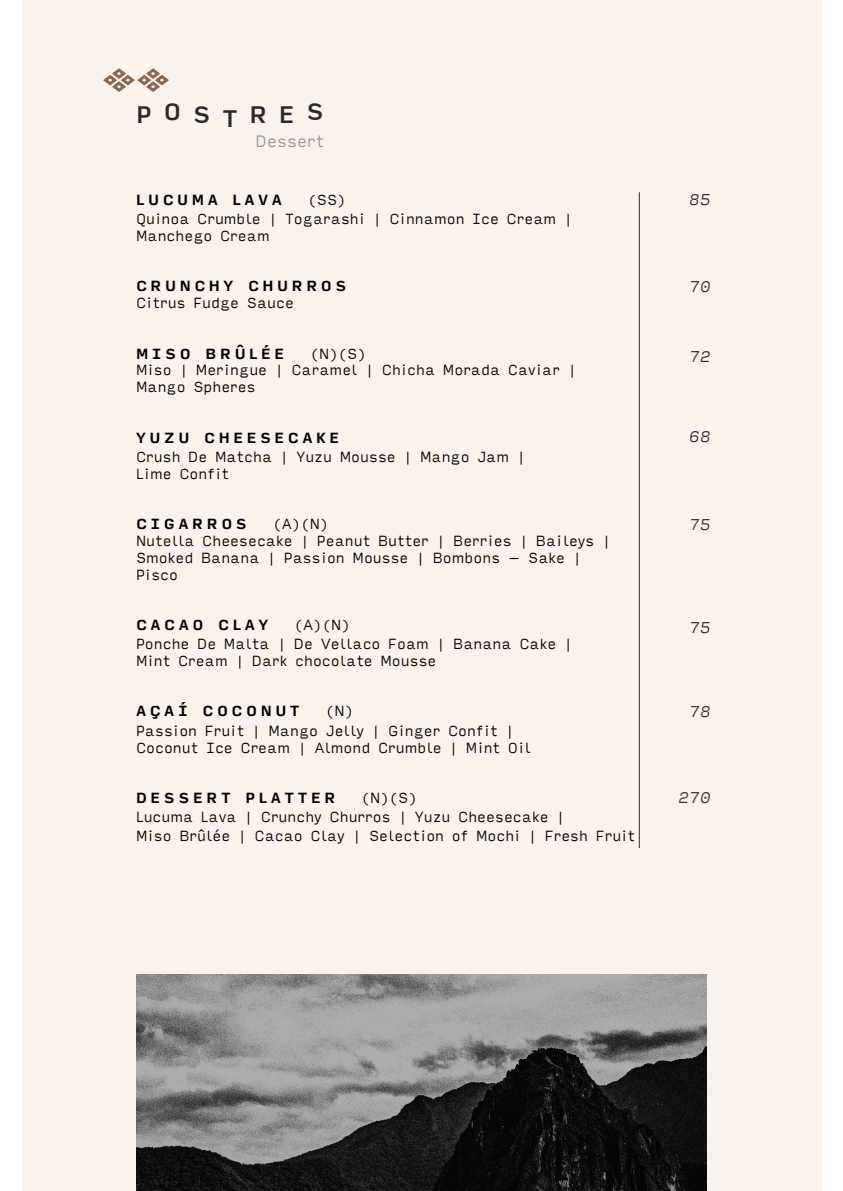
<style>
.page{position:relative;width:843px;height:1191px;background:#fff}
.page>*{position:absolute;margin:0;border:0;box-sizing:border-box;transform-origin:0 0}
.t1{font:500 22.75px "Input Sans";letter-spacing:.5em;color:#2b292a}
.t2{font:300 15.75px "Input Sans";color:#96989b}
.t3{font:italic 300 14.88px "Input Sans";color:#2b292a}
.t4{font:300 14px/16.8px "Input Sans";color:#000001}
.t5{font:700 14px "Input Sans";letter-spacing:.25em;color:#000001}
</style>
<div class="page">
<div style="left:22px;top:0;width:799px;height:1191px;background:#faf2ec"></div>
<hr style="left:638px;top:192px;width:1px;height:656px;background:#2b292a">
<svg style="left:103px;top:68px;width:66px;height:24px"></svg>
<img style="left:136px;top:974px;width:570px;height:217px">
<h1 class="t1" style="left:136px;top:94px;width:190px">POSTRES</h1>
<p class="t2" style="left:255px;top:127px;width:70px">Dessert</p>
<p class="t5" style="left:136px;top:187px;width:147px">LUCUMA LAVA</p>
<p class="t4" style="left:136px;top:189px;width:438px;line-height:19.2px;text-indent:172px">(SS)<br>Quinoa Crumble | Togarashi | Cinnamon Ice Cream |</p>
<p class="t4" style="left:136px;top:226px;width:135px">Manchego Cream</p>
<p class="t5" style="left:136px;top:273px;width:212px">CRUNCHY CHURROS</p>
<p class="t4" style="left:136px;top:294px;width:159px">Citrus Fudge Sauce</p>
<p class="t5" style="left:136px;top:341px;width:150px">MISO BRÛLÉE</p>
<p class="t4" style="left:136px;top:344px;width:442px;text-indent:174px">(N)(S)<br>Miso | Meringue | Caramel | Chicha Morada Caviar |<br>Mango Spheres</p>
<p class="t5" style="left:136px;top:425px;width:205px">YUZU CHEESECAKE</p>
<p class="t4" style="left:136px;top:447px;width:391px">Crush De Matcha | Yuzu Mousse | Mango Jam |<br>Lime Confit</p>
<p class="t5" style="left:136px;top:511px;width:112px">CIGARROS</p>
<p class="t4" style="left:136px;top:514px;width:476px;text-indent:137px">(A)(N)<br>Nutella Cheesecake | Peanut Butter | Berries | Baileys |<br>Smoked Banana | Passion Mousse | Bombons – Sake |<br>Pisco</p>
<p class="t5" style="left:136px;top:612px;width:134px">CACAO CLAY</p>
<p class="t4" style="left:136px;top:614px;width:438px;line-height:19.2px;text-indent:158px">(A)(N)<br>Ponche De Malta | De Vellaco Foam | Banana Cake |</p>
<p class="t4" style="left:136px;top:651px;width:302px">Mint Cream | Dark chocolate Mousse</p>
<p class="t5" style="left:136px;top:698px;width:165px">AÇAÍ COCONUT</p>
<p class="t4" style="left:136px;top:701px;width:379px;line-height:19.2px;text-indent:189px">(N)<br>Passion Fruit | Mango Jelly | Ginger Confit |</p>
<p class="t4" style="left:136px;top:738px;width:396px">Coconut Ice Cream | Almond Crumble | Mint Oil</p>
<p class="t5" style="left:136px;top:785px;width:201px">DESSERT PLATTER</p>
<p class="t4" style="left:136px;top:787px;width:500px;line-height:19.2px;text-indent:225px">(N)(S)<br>Lucuma Lava | Crunchy Churros | Yuzu Cheesecake |<br>Miso Brûlée | Cacao Clay | Selection of Mochi | Fresh Fruit</p>
<p class="t3" style="left:689px;top:186px;width:23px">85</p>
<p class="t3" style="left:689px;top:272px;width:23px">70</p>
<p class="t3" style="left:689px;top:343px;width:23px">72</p>
<p class="t3" style="left:689px;top:423px;width:23px">68</p>
<p class="t3" style="left:689px;top:511px;width:23px">75</p>
<p class="t3" style="left:689px;top:614px;width:23px">75</p>
<p class="t3" style="left:689px;top:698px;width:23px">78</p>
<p class="t3" style="left:678px;top:784px;width:34px">270</p>
</div>
